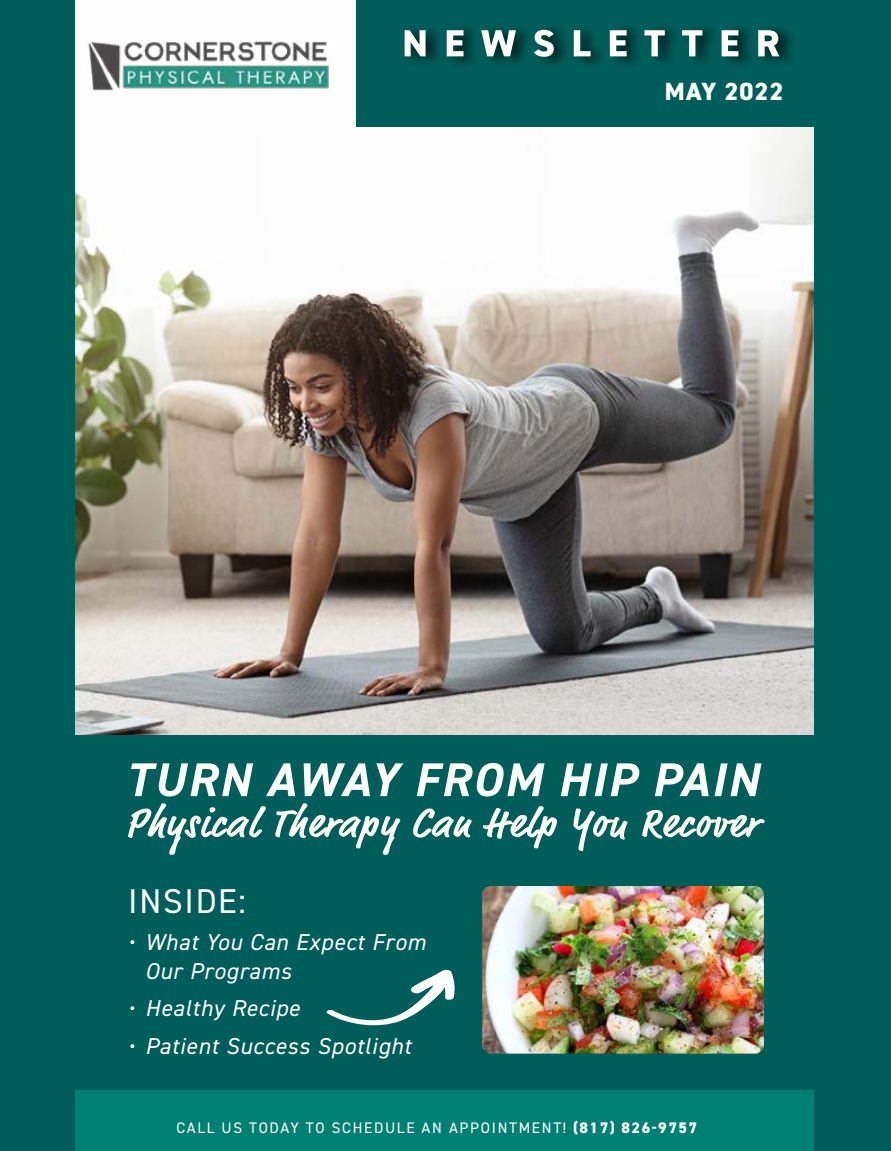
<style>
.page{position:relative;width:891px;height:1151px;background:#fff}
.page>*{position:absolute;margin:0;border:0;box-sizing:border-box;transform-origin:0 0}
.t1{font:34.43px "DIN2014";letter-spacing:.05em;color:#fff}
.t2{font:800 24.97px "DIN2014";letter-spacing:.04em;color:#fff}
.t3{font:italic 22.95px/28.8px "DIN2014";letter-spacing:.04em;color:#fff}
.t4{font:15.3px "DIN2014";letter-spacing:.11em;color:#fff}
.s1{font-weight:800}
</style>
<div class="page">
<img style="left:75px;top:127px;width:739px;height:608px">
<div style="left:70px;top:735px;width:744px;height:415px;background:#005e5a"></div>
<div style="left:70px;top:1090px;width:744px;height:60px;background:#008073"></div>
<svg style="left:128px;top:803px;width:637px;height:51px"></svg>
<svg style="left:131px;top:763px;width:631px;height:33px"></svg>
<div style="left:355px;top:0;width:459px;height:127px;background:#005e5a"></div>
<div style="left:402px;top:23px;width:395px;height:46px;background:#000;opacity:.75"></div>
<svg style="left:405px;top:30px;width:374px;height:27px"></svg>
<img style="left:88px;top:40px;width:242px;height:53px">
<img style="left:482px;top:886px;width:282px;height:167px">
<svg style="left:326px;top:969px;width:129px;height:57px"></svg>
<div style="left:0;top:0;width:75px;height:1150px;background:#005e5a"></div>
<div style="left:814px;top:0;width:77px;height:1150px;background:#005e5a"></div>
<p class="t2" style="left:665px;top:75px;width:120px">MAY 2022</p>
<h1 class="t1" style="left:128px;top:879px;width:119px">INSIDE:</h1>
<p class="t3" style="left:145px;top:927px;width:282px;text-indent:-17px">• What You Can Expect From<br>Our Programs</p>
<p class="t3" style="left:128px;top:993px;width:173px">• Healthy Recipe</p>
<p class="t3" style="left:128px;top:1030px;width:285px">• Patient Success Spotlight</p>
<p class="t4" style="left:176px;top:1117px;width:522px">CALL US TODAY TO SCHEDULE AN APPOINTMENT! <span class="s1">(817) 826-9757</span></p>
</div>
